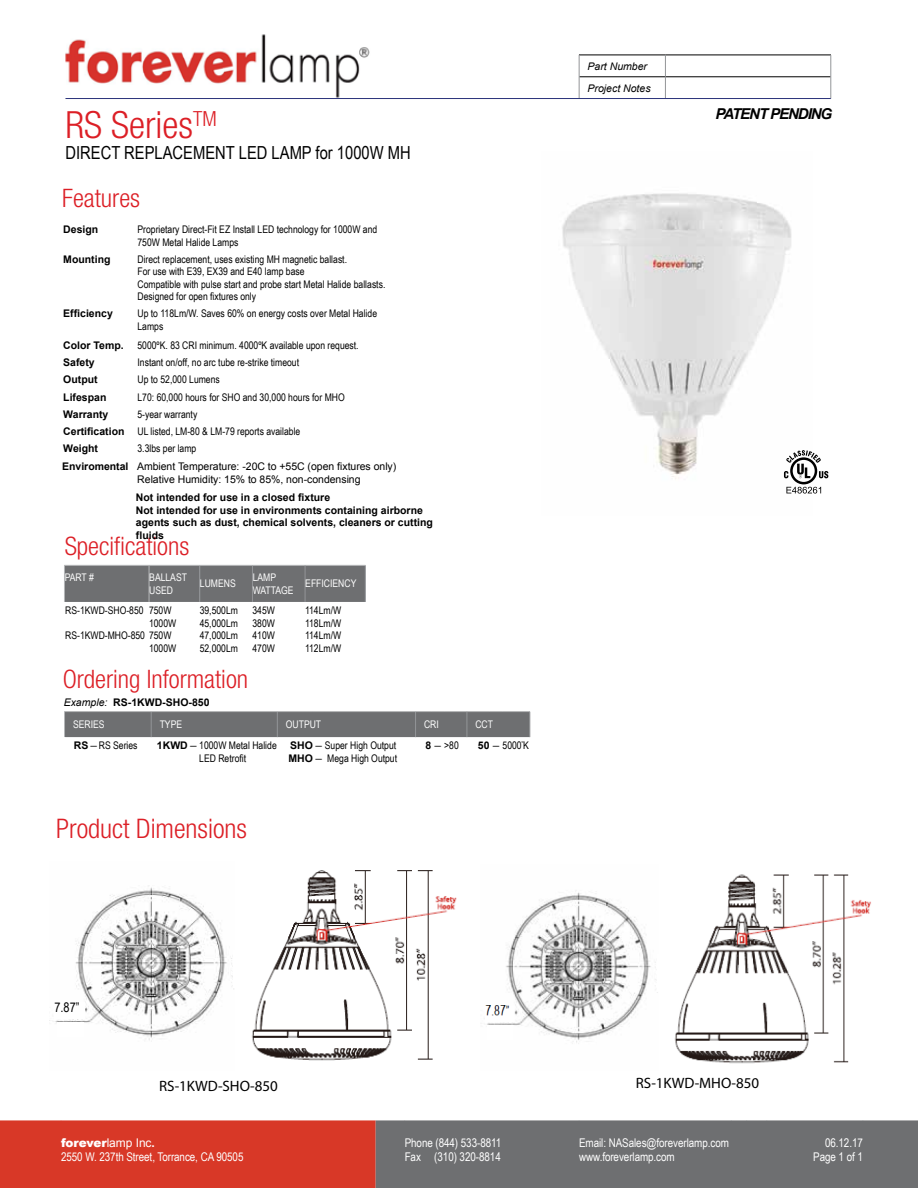
<style>
.page{position:relative;width:918px;height:1188px;background:#fff}
.page>*{position:absolute;margin:0;border:0;box-sizing:border-box;transform-origin:0 0}
.t1{font:300 condensed 37.5px "Helvetica Neue LT Std";color:#dc1f26}
.t2{font:300 condensed 27px "Helvetica Neue LT Std";color:#dc1f26}
.t3{font:300 condensed 25.5px "Helvetica Neue LT Std";color:#dc1f26}
.t4{font:18px "Arial Narrow";color:#000}
.t5{font:15px "Myriad Pro";letter-spacing:-.005em;color:#000}
.t6{font:italic 700 15px "Arial";letter-spacing:-.07em;color:#000}
.t7{font:13.35px "Arial Narrow";color:#000}
.t8{font:12px/14.4px "Arial Narrow";letter-spacing:-.005em;color:#fff}
.t9{font:900 12px "Arial";letter-spacing:-.015em;color:#fff}
.t10{font:10.5px/12.6px "Arial Narrow";color:#000}
.t11{font:700 10.5px/12.6px "Arial";color:#000}
.t12{font:10.5px "Arial";letter-spacing:-.005em;color:#000}
.t13{font:10.5px/12.6px "Arial Narrow";color:#fff}
.t14{font:italic 10.5px/21.9px "Arial";color:#000}
.s1{font-family:"Arial";font-weight:700}
.s2{font-weight:700}
.s3{font-weight:400;font-style:italic}
.s4{font-family:"Helvetica Neue LT Std";font-weight:100;font-stretch:condensed}
.s5{font-weight:400}
</style>
<div class="page">
<img style="left:55px;top:885px;width:179px;height:155px">
<hr style="left:579px;top:55px;width:86px;height:1px;background:#000">
<hr style="left:665px;top:55px;width:166px;height:1px;background:#000">
<hr style="left:579px;top:77px;width:86px;height:1px;background:#000">
<hr style="left:665px;top:77px;width:166px;height:1px;background:#000">
<svg style="left:579px;top:55px;width:1px;height:43px"></svg>
<svg style="left:665px;top:55px;width:1px;height:43px"></svg>
<svg style="left:831px;top:55px;width:1px;height:44px"></svg>
<hr style="left:65px;top:98px;width:766px;height:1px;background:#2b347b">
<div style="left:64px;top:711px;width:467px;height:26px;background:#6e6f71"></div>
<img style="left:65px;top:34px;width:305px;height:64px">
<div style="left:65px;top:566px;width:300px;height:36px;background:#6e6f71"></div>
<hr style="left:200px;top:566px;width:1px;height:36px;background:#939598">
<hr style="left:252px;top:566px;width:1px;height:36px;background:#939598">
<hr style="left:64px;top:566px;width:1px;height:36px;background:#b4b6b8">
<hr style="left:149px;top:566px;width:1px;height:36px;background:#b4b6b8">
<hr style="left:64px;top:565px;width:85px;height:1px;background:#b5b6b8">
<hr style="left:149px;top:565px;width:51px;height:1px;background:#b5b6b8">
<hr style="left:200px;top:565px;width:52px;height:1px;background:#b5b6b8">
<hr style="left:252px;top:565px;width:53px;height:1px;background:#b5b6b8">
<hr style="left:305px;top:565px;width:61px;height:1px;background:#b5b6b8">
<hr style="left:305px;top:566px;width:1px;height:36px;background:#939598">
<hr style="left:365px;top:566px;width:1px;height:36px;background:#939598">
<div style="left:233px;top:951px;width:16px;height:37px;background:#fff"></div>
<div style="left:57px;top:1022px;width:27px;height:15px;background:#fff"></div>
<div style="left:54px;top:1002px;width:31px;height:17px;background:#fff"></div>
<svg style="left:0;top:1120px;width:918px;height:68px;background:#9a5953"></svg>
<img style="left:562px;top:193px;width:230px;height:286px">
<svg style="left:784px;top:450px;width:44px;height:44px"></svg>
<img style="left:252px;top:870px;width:205px;height:191px">
<img style="left:485px;top:874px;width:386px;height:190px">
<h1 class="t1" style="left:65px;top:103px;width:153px">RS Series<sup>TM</sup></h1>
<h3 class="t4" style="left:65px;top:140px;width:347px">DIRECT REPLACEMENT LED LAMP for 1000W MH</h3>
<h3 class="t3" style="left:62px;top:183px;width:79px">Features</h3>
<p class="t11" style="left:63px;top:223px;width:37px">Design</p>
<p class="t10" style="left:138px;top:223px;width:241px">Proprietary Direct-Fit EZ Install LED technology for 1000W and<br>750W Metal Halide Lamps</p>
<p class="t11" style="left:63px;top:253px;width:49px">Mounting</p>
<p class="t10" style="left:138px;top:252px;width:249px">Direct replacement, uses existing MH magnetic ballast.<br>For use with E39, EX39 and E40 lamp base<br>Compatible with pulse start and probe start Metal Halide ballasts.<br>Designed for open fixtures only</p>
<p class="t11" style="left:63px;top:307px;width:51px">Efficiency</p>
<p class="t10" style="left:138px;top:307px;width:241px">Up to 118Lm/W. Saves 60% on energy costs over Metal Halide<br>Lamps</p>
<p class="t11" style="left:63px;top:339px;width:62px">Color Temp.</p>
<p class="t10" style="left:138px;top:338px;width:223px">5000ºK. 83 CRI minimum. 4000ºK available upon request.</p>
<p class="t11" style="left:63px;top:356px;width:33px">Safety</p>
<p class="t10" style="left:138px;top:356px;width:163px">Instant on/off, no arc tube re-strike timeout</p>
<p class="t11" style="left:63px;top:374px;width:36px">Output</p>
<p class="t10" style="left:138px;top:373px;width:84px">Up to 52,000 Lumens</p>
<p class="t11" style="left:63px;top:391px;width:45px">Lifespan</p>
<p class="t10" style="left:138px;top:390px;width:209px">L70: 60,000 hours for SHO and 30,000 hours for MHO</p>
<p class="t11" style="left:63px;top:408px;width:47px">Warranty</p>
<p class="t10" style="left:63px;top:405px;width:239px;line-height:17.2px;text-indent:74px">5-year warranty<br><span class="s1">Certification</span> UL listed, LM-80 &amp; LM-79 reports available</p>
<p class="t11" style="left:63px;top:443px;width:36px">Weight</p>
<p class="t10" style="left:138px;top:442px;width:60px">3.3lbs per lamp</p>
<p class="t12" style="left:62px;top:459px;width:336px"><span class="s2">Enviromental</span> Ambient Temperature: -20C to +55C (open fixtures only)</p>
<p class="t12" style="left:137px;top:472px;width:225px">Relative Humidity: 15% to 85%, non-condensing</p>
<p class="t11" style="left:136px;top:491px;width:299px">Not intended for use in a closed fixture<br>Not intended for use in environments containing airborne agents such as dust, chemical solvents, cleaners or cutting fluids</p>
<h3 class="t3" style="left:65px;top:531px;width:126px">Specifications</h3>
<p class="t13" style="left:65px;top:571px;width:31px">PART #</p>
<p class="t13" style="left:149px;top:571px;width:39px">BALLAST<br>USED</p>
<p class="t13" style="left:200px;top:577px;width:37px">LUMENS</p>
<p class="t13" style="left:253px;top:571px;width:43px">LAMP<br>WATTAGE</p>
<p class="t13" style="left:305px;top:577px;width:53px">EFFICIENCY</p>
<p class="t10" style="left:65px;top:604px;width:80px">RS-1KWD-SHO-850</p>
<p class="t10" style="left:65px;top:629px;width:108px">RS-1KWD-MHO-850 750W</p>
<p class="t10" style="left:200px;top:604px;width:40px;text-align:justify">39,500Lm 45,000Lm 47,000Lm 52,000Lm</p>
<p class="t10" style="left:252px;top:604px;width:24px;text-align:justify">345W 380W 410W 470W</p>
<p class="t10" style="left:305px;top:604px;width:38px;text-align:justify">114Lm/W 118Lm/W 114Lm/W 112Lm/W</p>
<p class="t10" style="left:149px;top:604px;width:29px">750W<br>1000W</p>
<p class="t10" style="left:149px;top:641px;width:29px">1000W</p>
<h3 class="t3" style="left:63px;top:664px;width:187px">Ordering Information</h3>
<p class="t11" style="left:64px;top:696px;width:147px"><span class="s3">Example:</span> RS-1KWD-SHO-850</p>
<p class="t13" style="left:73px;top:718px;width:33px">SERIES</p>
<p class="t13" style="left:160px;top:718px;width:24px">TYPE</p>
<p class="t13" style="left:286px;top:718px;width:37px">OUTPUT</p>
<p class="t13" style="left:424px;top:718px;width:16px">CRI</p>
<p class="t13" style="left:475px;top:718px;width:19px">CCT</p>
<p class="t10" style="left:74px;top:739px;width:65px"><span class="s1">RS</span>―RS Series</p>
<p class="t10" style="left:199px;top:739px;width:79px;text-indent:-42px"><span class="s1">1KWD</span>―1000W Metal Halide<br>LED Retrofit</p>
<p class="t10" style="left:288px;top:739px;width:110px"><span class="s1">SHO</span> ― Super High Output<br><span class="s1">MHO</span> ― Mega High Output</p>
<p class="t10" style="left:425px;top:739px;width:35px"><span class="s1">8</span>―&gt;80</p>
<p class="t10" style="left:478px;top:739px;width:53px"><span class="s1">50</span> ― 5000<span class="s4">˚</span>K</p>
<h2 class="t2" style="left:56px;top:813px;width:192px">Product Dimensions</h2>
<p class="t14" style="left:588px;top:55px;width:65px">Part Number<br>Project Notes</p>
<h3 class="t6" style="left:716px;top:104px;width:118px">PATENT PENDING</h3>
<p class="t7" style="left:54px;top:998px;width:26px">7.87”</p>
<h3 class="t5" style="left:159px;top:1077px;width:120px">RS-1KWD-SHO-850</h3>
<h3 class="t5" style="left:636px;top:1074px;width:125px">RS-1KWD-MHO-850</h3>
<p class="t9" style="left:61px;top:1134px;width:95px">forever<span class="s5">lamp Inc</span><span class="s2">.</span></p>
<p class="t8" style="left:61px;top:1149px;width:184px">2550 W. 237th Street, Torrance, CA 90505</p>
<p class="t8" style="left:405px;top:1135px;width:98px">Phone (844) 533-8811<br>Fax (310) 320-8814</p>
<p class="t8" style="left:579px;top:1135px;width:151px">Email: NASales@foreverlamp.com www.foreverlamp.com</p>
<p class="t8" style="left:813px;top:1135px;width:51px;text-align:right">06.12.17<br>Page 1 of 1</p>
</div>
